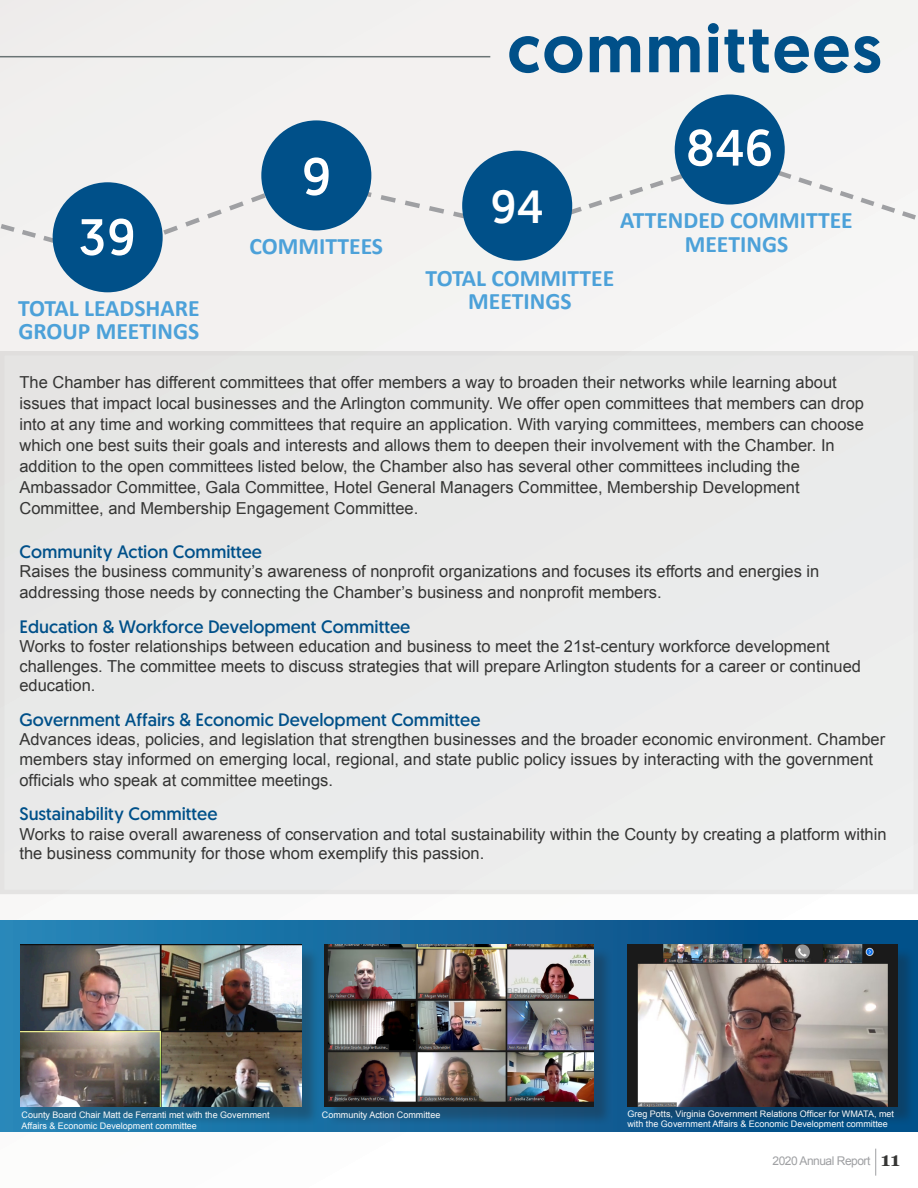
<style>
.page{position:relative;width:918px;height:1188px;background:#fff}
.page>*{position:absolute;margin:0;border:0;box-sizing:border-box;transform-origin:0 0}
.t1{font:500 67.5px "Geomanist";letter-spacing:.03em;color:#005089}
.t2{font:52.5px "Geomanist";color:#fff}
.t3{font:51px "Geomanist";color:#fff}
.t4{font:46.5px "Geomanist";color:#fff}
.t5{font:700 23.7px/23.7px "Calibri";color:#4ca1d9;text-align:center}
.t6{font:18px "Geomanist";color:#005089}
.t7{font:16.5px/21px "Arial";color:#353534}
.t8{font:12px "Arial";letter-spacing:-.04em;color:#9fa0a3}
.t9{font:9px/10.5px "Arial";color:#fcfcfc}
.s1{font-family:"Georgia";font-weight:700;font-size:19.5px;color:#353534}
</style>
<div class="page">
<div style="left:0;top:0;width:918px;height:1188px;background:linear-gradient(to right,#f3f2f1,#f8f7f6)"></div>
<div style="left:0;top:351px;width:918px;height:543px;background:#eaeae9"></div>
<hr style="left:0;top:56px;width:490px;height:1px;background:#6a7475">
<div style="left:0;top:191px;width:77px;height:62px;background:#f1f0ef"></div>
<div style="left:563px;top:143px;width:355px;height:87px;background:#f4f3f3"></div>
<div style="left:158px;top:182px;width:135px;height:56px;background:#f3f1f0"></div>
<svg style="left:352px;top:186px;width:114px;height:36px"></svg>
<div style="left:53px;top:182px;width:110px;height:110px;background:#005089;border-radius:50%"></div>
<div style="left:261px;top:120px;width:110px;height:110px;background:#005089;border-radius:50%"></div>
<div style="left:462px;top:151px;width:110px;height:110px;background:#005089;border-radius:50%"></div>
<div style="left:675px;top:95px;width:110px;height:110px;background:#005089;border-radius:50%"></div>
<svg style="left:0;top:920px;width:918px;height:212px;background:#17689c"></svg>
<div style="left:22px;top:947px;width:298px;height:179px;background:#231f20;opacity:.3"></div>
<img style="left:20px;top:945px;width:281px;height:162px">
<div style="left:326px;top:947px;width:287px;height:179px;background:#231f20;opacity:.3"></div>
<img style="left:324px;top:945px;width:270px;height:162px">
<div style="left:630px;top:947px;width:287px;height:179px;background:#231f20;opacity:.3"></div>
<img style="left:628px;top:945px;width:270px;height:162px">
<svg style="left:875px;top:1149px;width:1px;height:27px"></svg>
<p class="t3" style="left:77px;top:204px;width:60px">39</p>
<p class="t5" style="left:18px;top:295px;width:183px;text-align:left">TOTAL LEADSHARE<br>GROUP MEETINGS</p>
<p class="t2" style="left:301px;top:142px;width:32px">9</p>
<p class="t5" style="left:250px;top:233px;width:135px">COMMITTEES</p>
<p class="t1" style="left:508px;top:4px;width:376px">committees</p>
<p class="t4" style="left:490px;top:176px;width:55px">94</p>
<p class="t3" style="left:686px;top:115px;width:89px">846</p>
<p class="t5" style="left:620px;top:208px;width:234px">ATTENDED COMMITTEE<br>MEETINGS</p>
<p class="t5" style="left:426px;top:265px;width:190px">TOTAL COMMITTEE<br>MEETINGS</p>
<p class="t7" style="left:19px;top:372px;width:846px">The Chamber has different committees that offer members a way to broaden their networks while learning about issues that impact local businesses and the Arlington community. We offer open committees that members can drop into at any time and working committees that require an application. With varying committees, members can choose which one best suits their goals and interests and allows them to deepen their involvement with the Chamber. In</p>
<p class="t7" style="left:19px;top:456px;width:782px">addition to the open committees listed below, the Chamber also has several other committees including the</p>
<p class="t7" style="left:19px;top:477px;width:782px">Ambassador Committee, Gala Committee, Hotel General Managers Committee, Membership Development</p>
<p class="t7" style="left:19px;top:498px;width:400px">Committee, and Membership Engagement Committee.</p>
<p class="t6" style="left:19px;top:540px;width:244px">Community Action Committee</p>
<p class="t7" style="left:19px;top:561px;width:802px">Raises the business community’s awareness of nonprofit organizations and focuses its efforts and energies in</p>
<p class="t7" style="left:19px;top:582px;width:644px">addressing those needs by connecting the Chamber’s business and nonprofit members.</p>
<p class="t6" style="left:19px;top:615px;width:392px">Education &amp; Workforce Development Committee</p>
<p class="t7" style="left:19px;top:636px;width:812px">Works to foster relationships between education and business to meet the 21st-century workforce development</p>
<p class="t7" style="left:19px;top:656px;width:843px">challenges. The committee meets to discuss strategies that will prepare Arlington students for a career or continued</p>
<p class="t7" style="left:19px;top:675px;width:78px">education.</p>
<p class="t6" style="left:19px;top:708px;width:463px">Government Affairs &amp; Economic Development Committee</p>
<p class="t7" style="left:19px;top:730px;width:867px;line-height:19.5px">Advances ideas, policies, and legislation that strengthen businesses and the broader economic environment. Chamber members stay informed on emerging local, regional, and state public policy issues by interacting with the government</p>
<p class="t7" style="left:19px;top:770px;width:315px">officials who speak at committee meetings.</p>
<p class="t6" style="left:19px;top:802px;width:200px">Sustainability Committee</p>
<p class="t7" style="left:19px;top:824px;width:869px;line-height:19.5px">Works to raise overall awareness of conservation and total sustainability within the County by creating a platform within the business community for those whom exemplify this passion.</p>
<p class="t9" style="left:22px;top:1110px;width:250px">County Board Chair Matt de Ferranti met with the Government<br>Affairs &amp; Economic Development committee</p>
<p class="t9" style="left:322px;top:1110px;width:120px">Community Action Committee</p>
<p class="t9" style="left:627px;top:1109px;width:268px">Greg Potts, Virginia Government Relations Officer for WMATA, met with the Government Affairs &amp; Economic Development committee</p>
<p class="t8" style="left:773px;top:1153px;width:129px">2020 Annual Report <span class="s1">11</span></p>
</div>
